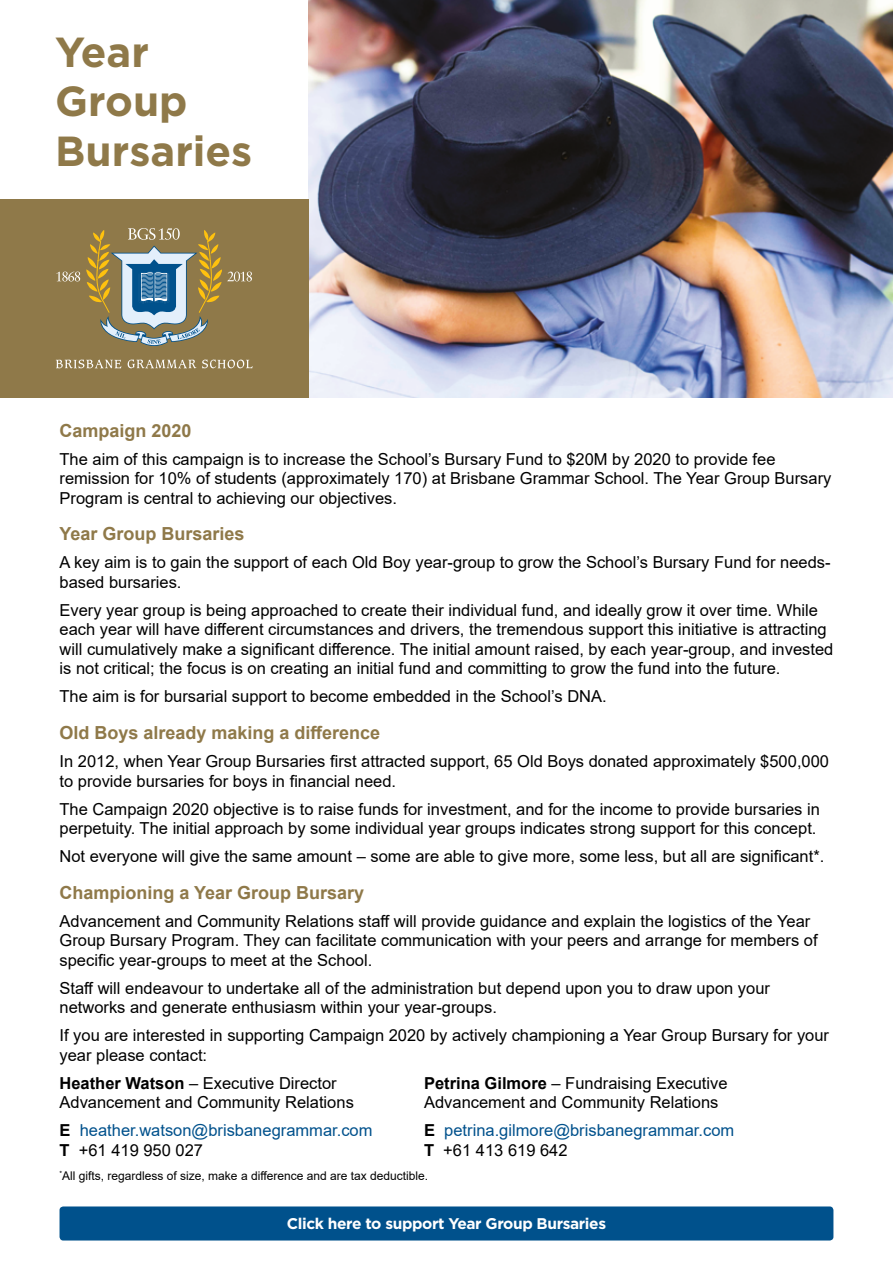
<style>
.page{position:relative;width:893px;height:1263px;background:#fff}
.page>*{position:absolute;margin:0;border:0;box-sizing:border-box;transform-origin:0 0}
.t1{font:700 42px/49.5px "Gotham";color:#8f7949}
.t2{font:700 18px "Arial";color:#8f7949}
.t3{font:16.5px/19.5px "Arial";color:#000}
.t4{font:16.5px "Arial";color:#00518c}
.t5{font:700 15.45px "Gotham";letter-spacing:-.025em;color:#fff}
.t6{font:12px "Arial";color:#000}
.s1{font-weight:700}
.s2{font-weight:700;color:#000}
</style>
<div class="page">
<img style="left:308px;top:0;width:585px;height:398px">
<div style="left:0;top:199px;width:308px;height:199px;background:#8f7949"></div>
<svg style="left:56px;top:359px;width:65px;height:9px"></svg>
<svg style="left:128px;top:359px;width:68px;height:9px"></svg>
<svg style="left:202px;top:360px;width:51px;height:8px"></svg>
<svg style="left:56px;top:272px;width:24px;height:9px"></svg>
<svg style="left:86px;top:228px;width:166px;height:118px"></svg>
<div style="left:60px;top:1206px;width:773px;height:34px;background:#00518c;border-radius:4px"></div>
<h1 class="t1" style="left:55px;top:27px;width:199px">Year<br>Group<br>Bursaries</h1>
<p class="t2" style="left:60px;top:418px;width:134px">Campaign 2020</p>
<p class="t3" style="left:60px;top:449px;width:773px">The aim of this campaign is to increase the School’s Bursary Fund to $20M by 2020 to provide fee remission for 10% of students (approximately 170) at Brisbane Grammar School. The Year Group Bursary<br>Program is central to achieving our objectives.</p>
<p class="t2" style="left:60px;top:521px;width:187px">Year Group Bursaries</p>
<p class="t3" style="left:60px;top:553px;width:773px">A key aim is to gain the support of each Old Boy year-group to grow the School’s Bursary Fund for needs&shy;based bursaries.</p>
<p class="t3" style="left:60px;top:600px;width:775px">Every year group is being approached to create their individual fund, and ideally grow it over time. While each year will have different circumstances and drivers, the tremendous support this initiative is attracting will cumulatively make a significant difference. The initial amount raised, by each year-group, and invested is not critical; the focus is on creating an initial fund and committing to grow the fund into the future.</p>
<p class="t3" style="left:60px;top:687px;width:549px">The aim is for bursarial support to become embedded in the School’s DNA.</p>
<p class="t2" style="left:60px;top:720px;width:322px">Old Boys already making a difference</p>
<p class="t3" style="left:60px;top:751px;width:771px">In 2012, when Year Group Bursaries first attracted support, 65 Old Boys donated approximately $500,000 to provide bursaries for boys in financial need.</p>
<p class="t3" style="left:60px;top:799px;width:762px">The Campaign 2020 objective is to raise funds for investment, and for the income to provide bursaries in perpetuity. The initial approach by some individual year groups indicates strong support for this concept.</p>
<p class="t3" style="left:60px;top:846px;width:766px">Not everyone will give the same amount – some are able to give more, some less, but all are significant*.</p>
<p class="t2" style="left:60px;top:879px;width:306px">Championing a Year Group Bursary</p>
<p class="t3" style="left:60px;top:911px;width:760px">Advancement and Community Relations staff will provide guidance and explain the logistics of the Year<br>Group Bursary Program. They can facilitate communication with your peers and arrange for members of specific year-groups to meet at the School.</p>
<p class="t3" style="left:60px;top:978px;width:712px">Staff will endeavour to undertake all of the administration but depend upon you to draw upon your networks and generate enthusiasm within your year-groups.</p>
<p class="t3" style="left:60px;top:1025px;width:771px">If you are interested in supporting Campaign 2020 by actively championing a Year Group Bursary for your year please contact:</p>
<p class="t3" style="left:60px;top:1073px;width:279px"><span class="s1">Heather Watson</span> – Executive Director</p>
<p class="t3" style="left:424px;top:1073px;width:305px"><span class="s1">Petrina Gilmore</span> – Fundraising Executive</p>
<p class="t3" style="left:60px;top:1092px;width:296px">Advancement and Community Relations</p>
<p class="t3" style="left:424px;top:1092px;width:296px">Advancement and Community Relations</p>
<p class="t4" style="left:60px;top:1119px;width:314px"><span class="s2">E</span> heather.watson@brisbanegrammar.com</p>
<p class="t4" style="left:424px;top:1119px;width:312px"><span class="s2">E</span> petrina.gilmore@brisbanegrammar.com</p>
<p class="t3" style="left:60px;top:1140px;width:145px"><span class="s1">T</span> +61 419 950 027</p>
<p class="t3" style="left:424px;top:1140px;width:145px"><span class="s1">T</span> +61 413 619 642</p>
<p class="t6" style="left:60px;top:1168px;width:370px"><sup>*</sup>All gifts, regardless of size, make a difference and are tax deductible.</p>
<p class="t5" style="left:287px;top:1213px;width:321px">Click here to support Year Group Bursaries</p>
</div>
